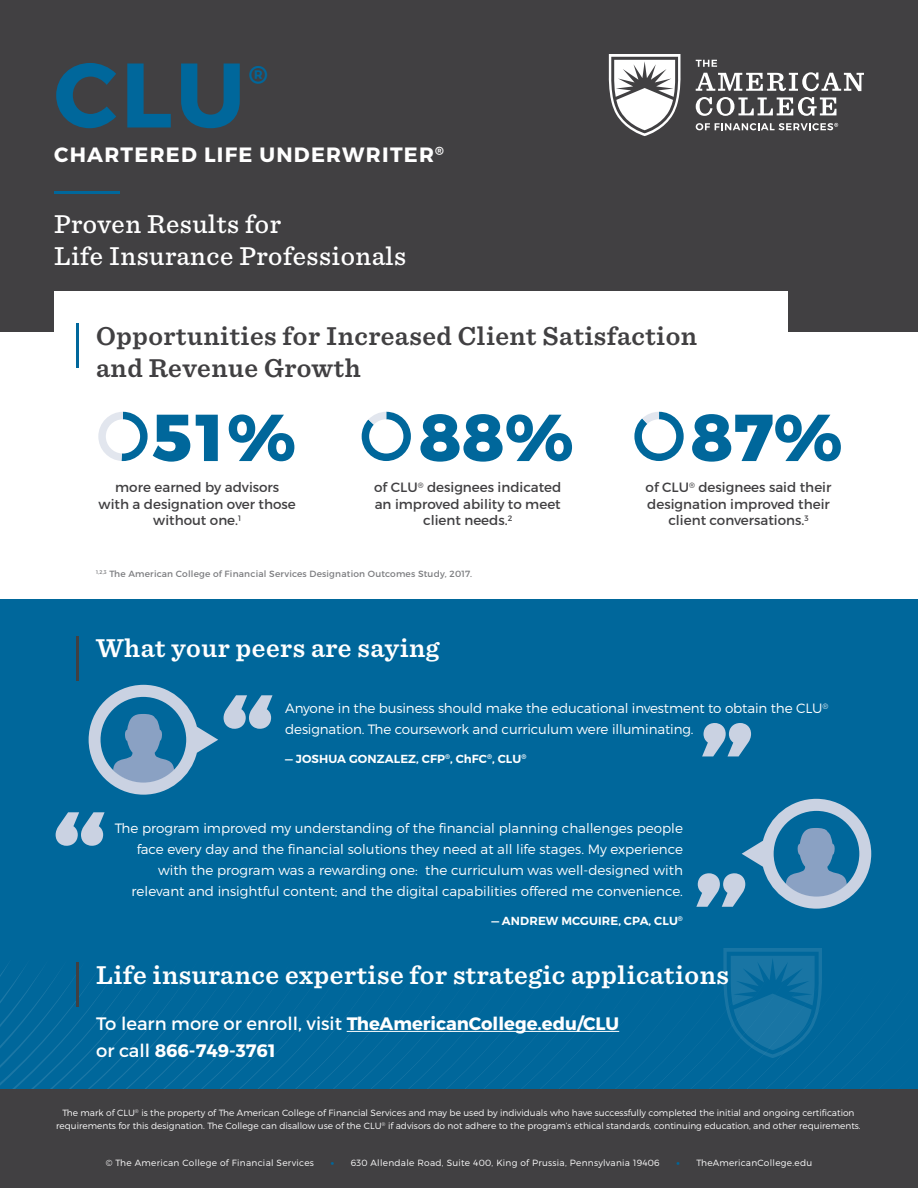
<style>
.page{position:relative;width:918px;height:1188px;background:#fff}
.page>*{position:absolute;margin:0;border:0;box-sizing:border-box;transform-origin:0 0}
.t1{font:700 91.5px "Montserrat";color:#00679b}
.t2{font:800 66.15px "Montserrat";color:#00679b}
.t3{font:600 27px "Sentinel";letter-spacing:.02em;color:#fff}
.t4{font:600 27px/32.4px "Sentinel";letter-spacing:.02em;color:#414042}
.t5{font:500 27px/32.4px "Sentinel";letter-spacing:.02em;color:#fff}
.t6{font:700 26.25px "Montserrat";color:#00679b}
.t7{font:700 20.7px "Montserrat";letter-spacing:.06em;color:#fff}
.t8{font:700 18px/27px "Montserrat";color:#fff}
.t9{font:300 13.5px/21px "Montserrat";color:#fff}
.t10{font:13.5px/16.5px "Montserrat";color:#414042;text-align:center}
.t11{font:600 11.7px "Montserrat";letter-spacing:.01em;color:#fff}
.t12{font:300 9px/13.5px "Montserrat";color:#fff;text-align:center}
.t13{font:300 9px "Montserrat";letter-spacing:.03em;color:#fff}
.t14{font:9px "Montserrat";letter-spacing:.02em;color:#7b7c7f}
.s1{font-weight:400}
.s2{font-weight:900;color:#00679b}
</style>
<div class="page">
<div style="left:0;top:599px;width:918px;height:589px;background:#00679b"></div>
<svg style="left:243px;top:1015px;width:377px;height:75px"></svg>
<svg style="left:262px;top:1038px;width:517px;height:52px"></svg>
<svg style="left:280px;top:1059px;width:559px;height:31px"></svg>
<svg style="left:299px;top:1077px;width:619px;height:13px"></svg>
<div style="left:0;top:0;width:918px;height:331px;background:#414042"></div>
<div style="left:54px;top:291px;width:733px;height:86px;background:#fff"></div>
<svg style="left:696px;top:123px;width:142px;height:7px"></svg>
<svg style="left:696px;top:60px;width:168px;height:31px"></svg>
<svg style="left:696px;top:97px;width:140px;height:19px"></svg>
<svg style="left:609px;top:54px;width:72px;height:82px"></svg>
<hr style="left:76px;top:323px;width:3px;height:45px;background:#00679b">
<div style="left:0;top:1090px;width:918px;height:98px;background:#414042"></div>
<svg style="left:723px;top:948px;width:99px;height:110px"></svg>
<hr style="left:76px;top:636px;width:3px;height:44px;background:#414042">
<svg style="left:89px;top:685px;width:129px;height:110px"></svg>
<svg style="left:224px;top:695px;width:49px;height:34px"></svg>
<svg style="left:702px;top:723px;width:49px;height:33px"></svg>
<svg style="left:56px;top:812px;width:49px;height:34px"></svg>
<svg style="left:696px;top:799px;width:175px;height:110px"></svg>
<hr style="left:54px;top:191px;width:65px;height:3px;background:#00679b">
<hr style="left:347px;top:1031px;width:272px;height:1px;background:#fff">
<hr style="left:76px;top:963px;width:3px;height:44px;background:#414042">
<svg style="left:98px;top:412px;width:50px;height:49px"></svg>
<svg style="left:362px;top:412px;width:49px;height:49px"></svg>
<svg style="left:634px;top:412px;width:50px;height:49px"></svg>
<h1 class="t1" style="left:54px;top:38px;width:193px">CLU</h1>
<h3 class="t7" style="left:54px;top:142px;width:391px">CHARTERED LIFE UNDERWRITER<sup>®</sup></h3>
<h3 class="t6" style="left:249px;top:58px;width:21px">®</h3>
<h3 class="t5" style="left:54px;top:206px;width:354px">Proven Results for<br>Life Insurance Professionals</h3>
<h3 class="t4" style="left:96px;top:318px;width:603px">Opportunities for Increased Client Satisfaction and Revenue Growth</h3>
<h2 class="t2" style="left:152px;top:396px;width:146px">51%</h2>
<p class="t10" style="left:99px;top:479px;width:199px">more earned by advisors with a designation over those without one.<sup>1</sup></p>
<h2 class="t2" style="left:419px;top:396px;width:157px">88%</h2>
<p class="t10" style="left:374px;top:479px;width:188px">of CLU<sup>®</sup> designees indicated an improved ability to meet client needs.<sup>2</sup></p>
<p class="t14" style="left:96px;top:568px;width:378px"><sup>1,2,3</sup> The American College of Financial Services Designation Outcomes Study, 2017.</p>
<h3 class="t3" style="left:96px;top:628px;width:345px">What your peers are saying</h3>
<h2 class="t2" style="left:690px;top:396px;width:154px">87%</h2>
<p class="t10" style="left:646px;top:479px;width:187px">of CLU<sup>®</sup> designees said their designation improved their client conversations.<sup>3</sup></p>
<p class="t9" style="left:285px;top:698px;width:545px">Anyone in the business should make the educational investment to obtain the CLU<sup>® </sup>designation. The coursework and curriculum were illuminating.</p>
<p class="t11" style="left:285px;top:752px;width:243px">— JOSHUA GONZALEZ, CFP<sup>®</sup>, ChFC<sup>®</sup>, CLU<sup>®</sup></p>
<p class="t9" style="left:115px;top:818px;width:570px;text-align:right">The program improved my understanding of the financial planning challenges people face every day and the financial solutions they need at all life stages. My experience with the program was a rewarding one: the curriculum was well-designed with relevant and insightful content; and the digital capabilities offered me convenience.</p>
<p class="t11" style="left:491px;top:914px;width:193px">— ANDREW MCGUIRE, CPA, CLU<sup>®</sup></p>
<h3 class="t3" style="left:96px;top:954px;width:634px">Life insurance expertise for strategic applications</h3>
<h3 class="t8" style="left:96px;top:1010px;width:525px"><span class="s1">To learn more or enroll, visit</span> TheAmericanCollege.edu/CLU <span class="s1">or call</span> 866-749-3761</h3>
<p class="t12" style="left:56px;top:1106px;width:806px">The mark of CLU<sup>®</sup> is the property of The American College of Financial Services and may be used by individuals who have successfully completed the initial and ongoing certification requirements for this designation. The College can disallow use of the CLU<sup>®</sup> if advisors do not adhere to the program’s ethical standards, continuing education, and other requirements.</p>
<p class="t13" style="left:106px;top:1157px;width:210px">© The American College of Financial Services</p>
<p class="t13" style="left:331px;top:1157px;width:331px"><span class="s2">•</span> 630 Allendale Road, Suite 400, King of Prussia, Pennsylvania 19406</p>
<p class="t13" style="left:676px;top:1157px;width:137px"><span class="s2">•</span> TheAmericanCollege.edu</p>
</div>
